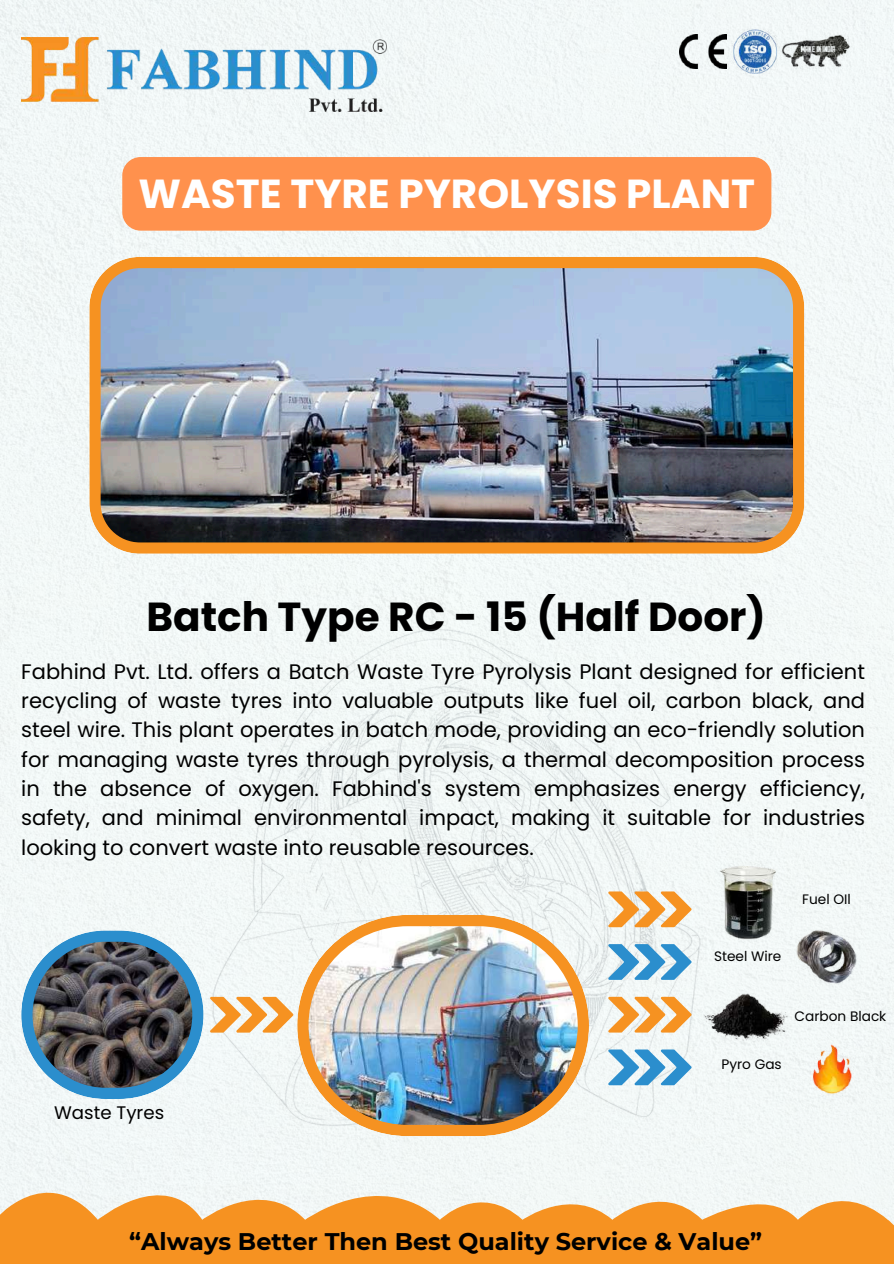
<style>
.page{position:relative;width:894px;height:1264px;background:#fff}
.page>*{position:absolute;margin:0;border:0;box-sizing:border-box;transform-origin:0 0}
.t1{font:700 40.5px "Poppins";color:#000}
.t2{font:700 40.5px "Poppins";color:#fff}
.t3{font:700 24px "Montserrat";color:#000}
.t4{font:21px/29.2px "Poppins";color:#000;text-align:justify}
.t5{font:18.15px "Poppins";color:#000}
.t6{font:13.65px "Poppins";color:#000}
</style>
<div class="page">
<div style="left:0;top:0;width:893px;height:1158px;background:#f2f8f7"></div>
<svg style="left:0;top:1158px;width:893px;height:105px;fill:#f69221"></svg>
<img style="left:21px;top:37px;width:365px;height:74px">
<img style="left:89px;top:257px;width:715px;height:296px">
<img style="left:726px;top:29px;width:57px;height:44px">
<img style="left:778px;top:35px;width:72px;height:33px">
<img style="left:679px;top:35px;width:47px;height:34px">
<img style="left:164px;top:585px;width:584px;height:584px">
<svg style="left:21px;top:930px;width:182px;height:168px"></svg>
<svg style="left:209px;top:996px;width:84px;height:36px"></svg>
<svg style="left:607px;top:996px;width:84px;height:36px"></svg>
<svg style="left:607px;top:944px;width:84px;height:35px"></svg>
<svg style="left:607px;top:1049px;width:84px;height:36px"></svg>
<img style="left:703px;top:986px;width:86px;height:56px">
<img style="left:703px;top:856px;width:88px;height:88px">
<img style="left:796px;top:929px;width:60px;height:55px">
<svg style="left:607px;top:891px;width:84px;height:36px"></svg>
<img style="left:802px;top:1039px;width:58px;height:59px">
<img style="left:297px;top:914px;width:291px;height:222px">
<div style="left:122px;top:157px;width:649px;height:74px;background:#ff914d;border-radius:18px"></div>
<h1 class="t2" style="left:138px;top:165px;width:618px">WASTE TYRE PYROLYSIS PLANT</h1>
<h1 class="t1" style="left:146px;top:588px;width:620px">Batch Type RC - 15 (Half Door)</h1>
<p class="t4" style="left:21px;top:657px;width:845px">Fabhind Pvt. Ltd. offers a Batch Waste Tyre Pyrolysis Plant designed for efficient recycling of waste tyres into valuable outputs like fuel oil, carbon black, and steel wire. This plant operates in batch mode, providing an eco-friendly solution for managing waste tyres through pyrolysis, a thermal decomposition process in the absence of oxygen. Fabhind's system emphasizes energy efficiency, safety, and minimal environmental impact, making it suitable for industries looking to convert waste into reusable resources.</p>
<p class="t5" style="left:54px;top:1100px;width:111px">Waste Tyres</p>
<p class="t6" style="left:713px;top:946px;width:69px">Steel Wire</p>
<p class="t6" style="left:802px;top:890px;width:50px">Fuel OIl</p>
<p class="t6" style="left:794px;top:1006px;width:93px">Carbon Black</p>
<p class="t6" style="left:721px;top:1054px;width:62px">Pyro Gas</p>
<p class="t3" style="left:129px;top:1226px;width:634px">“Always Better Then Best Quality Service &amp; Value”</p>
</div>
